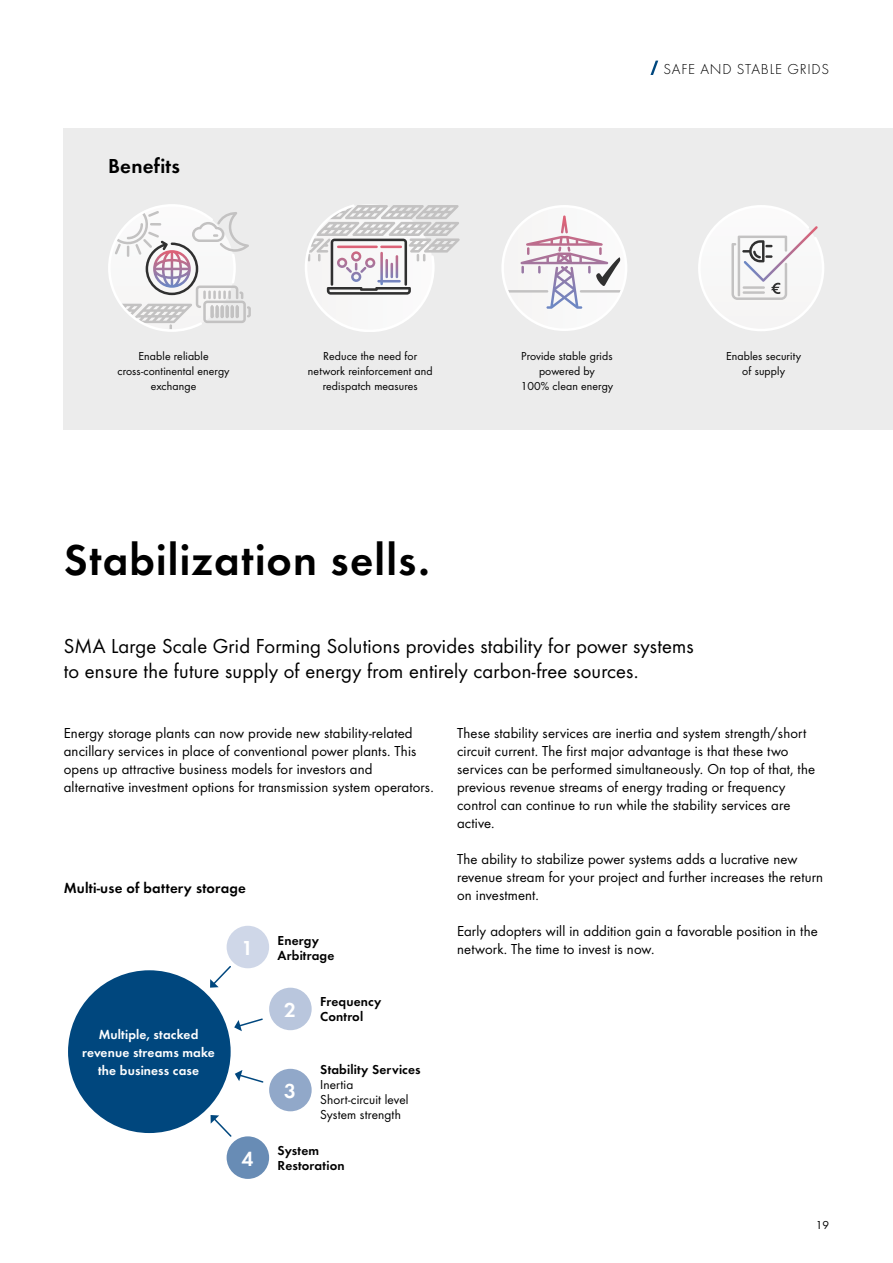
<style>
.page{position:relative;width:893px;height:1263px;background:#fff}
.page>*{position:absolute;margin:0;border:0;box-sizing:border-box;transform-origin:0 0}
.t1{font:600 45px "SMA Futura";letter-spacing:.025em;color:#000}
.t2{font:21px/24.8px "SMA Futura";letter-spacing:.01em;color:#000}
.t3{font:600 21px "SMA Futura";letter-spacing:.01em;color:#000}
.t4{font:600 21px "SMA Futura";color:#fff}
.t5{font:15px/18px "SMA Futura";letter-spacing:.01em;color:#000}
.t6{font:600 15px "SMA Futura";letter-spacing:.01em;color:#000}
.t7{font:300 15px "SMA Futura";letter-spacing:.05em;color:#000}
.t8{font:600 13.5px/15px "SMA Futura";letter-spacing:.01em;color:#000}
.t9{font:600 13.5px/18px "SMA Futura";letter-spacing:.01em;color:#fff;text-align:center}
.t10{font:13.5px/15px "SMA Futura";letter-spacing:.01em;color:#000}
.t11{font:12px/15px "SMA Futura";letter-spacing:.01em;color:#000;text-align:center}
</style>
<div class="page">
<div style="left:64px;top:128px;width:829px;height:301px;background:#ececec"></div>
<svg style="left:650px;top:61px;width:8px;height:14px"></svg>
<svg style="left:108px;top:204px;width:143px;height:128px"></svg>
<svg style="left:305px;top:205px;width:155px;height:127px"></svg>
<div style="left:503px;top:207px;width:123px;height:123px;background:#f8f8f8;border-radius:62px"></div>
<svg style="left:508px;top:215px;width:113px;height:94px"></svg>
<div style="left:501px;top:205px;width:126px;height:126px;border:2px solid #fff;border-radius:50%"></div>
<svg style="left:698px;top:205px;width:126px;height:126px"></svg>
<div style="left:68px;top:970px;width:163px;height:163px;background:#00477e;border-radius:50%"></div>
<div style="left:269px;top:988px;width:43px;height:42px;background:#b9c6dd;border-radius:50%"></div>
<div style="left:269px;top:1069px;width:43px;height:42px;background:#91a8c9;border-radius:50%"></div>
<div style="left:227px;top:1136px;width:42px;height:43px;background:#688cb5;border-radius:50%"></div>
<div style="left:227px;top:926px;width:42px;height:42px;background:#cfd7e8;border-radius:50%"></div>
<svg style="left:234px;top:1018px;width:29px;height:13px"></svg>
<svg style="left:211px;top:1115px;width:21px;height:22px"></svg>
<svg style="left:210px;top:966px;width:21px;height:22px"></svg>
<svg style="left:235px;top:1070px;width:29px;height:13px"></svg>
<h2 class="t3" style="left:108px;top:151px;width:73px">Benefits</h2>
<p class="t7" style="left:663px;top:59px;width:167px">SAFE AND STABLE GRIDS</p>
<p class="t11" style="left:117px;top:347px;width:114px">Enable reliable<br>cross- continental energy exchange</p>
<p class="t11" style="left:308px;top:347px;width:126px">Reduce the need for network reinforcement and redispatch measures</p>
<p class="t11" style="left:521px;top:347px;width:94px">Provide stable grids powered by<br>100% clean energy</p>
<p class="t11" style="left:726px;top:347px;width:77px">Enables security of supply</p>
<h1 class="t1" style="left:64px;top:529px;width:367px">Stabilization sells.</h1>
<h2 class="t2" style="left:64px;top:633px;width:632px">SMA Large Scale Grid Forming Solutions provides stability for power systems to ensure the future supply of energy from entirely carbon-free sources.</h2>
<p class="t5" style="left:64px;top:723px;width:371px">Energy storage plants can now provide new stability-related ancillary services in place of conventional power plants. This opens up attractive business models for investors and alternative investment options for transmission system operators.</p>
<p class="t5" style="left:457px;top:723px;width:360px">These stability services are inertia and system strength/short circuit current. The first major advantage is that these two services can be performed simultaneously. On top of that, the previous revenue streams of energy trading or frequency control can continue to run while the stability services are active.</p>
<p class="t5" style="left:457px;top:849px;width:368px">The ability to stabilize power systems adds a lucrative new revenue stream for your project and further increases the return on investment.</p>
<p class="t5" style="left:457px;top:921px;width:362px">Early adopters will in addition gain a favorable position in the network. The time to invest is now.</p>
<p class="t6" style="left:64px;top:877px;width:184px">Multi-use of battery storage</p>
<h2 class="t4" style="left:242px;top:933px;width:13px">1</h2>
<p class="t8" style="left:278px;top:932px;width:58px">Energy<br>Arbitrage</p>
<p class="t8" style="left:320px;top:994px;width:63px">Frequency<br>Control</p>
<h2 class="t4" style="left:284px;top:995px;width:13px">2</h2>
<p class="t9" style="left:82px;top:1024px;width:134px">Multiple, stacked revenue streams make the business case</p>
<h2 class="t4" style="left:242px;top:1144px;width:13px">4</h2>
<h2 class="t4" style="left:284px;top:1076px;width:13px">3</h2>
<p class="t8" style="left:320px;top:1062px;width:102px">Stability Services</p>
<p class="t10" style="left:320px;top:1077px;width:90px">Inertia<br>Short-circuit level<br>System strength</p>
<p class="t8" style="left:278px;top:1142px;width:69px">System<br>Restoration</p>
<p class="t11" style="left:816px;top:1217px;width:15px">19</p>
</div>
